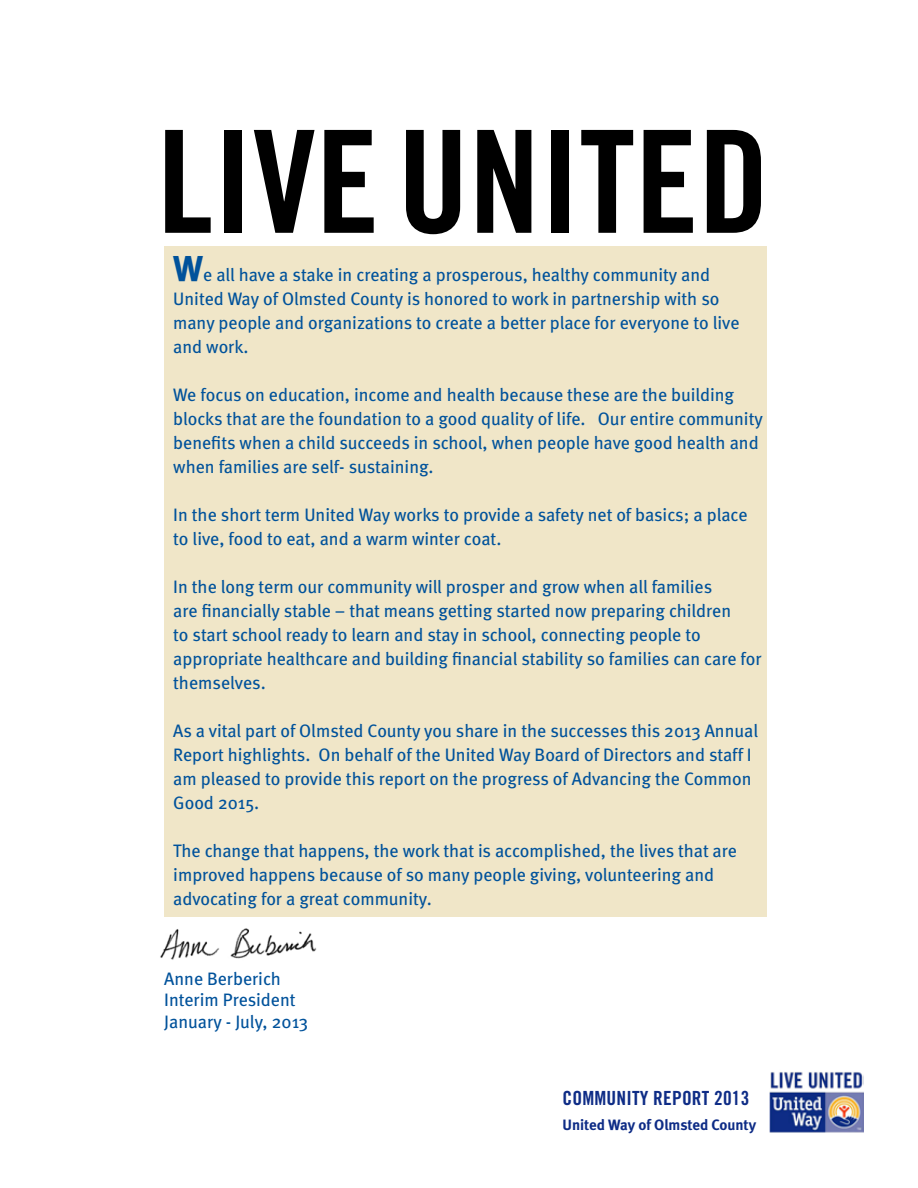
<style>
.page{position:relative;width:918px;height:1188px;background:#fff}
.page>*{position:absolute;margin:0;border:0;box-sizing:border-box;transform-origin:0 0}
.t1{font:142.5px "Trade Gothic Bold Cond Twenty";color:#000}
.t2{font:19.5px "Trade Gothic Bold Cond Twenty";letter-spacing:.01em;color:#0e2c86}
.t3{font:18px/24px "Meta";color:#00529b}
.t4{font:700 15px "Meta";color:#0e2c86}
.s1{font-weight:700;font-size:36px}
</style>
<div class="page">
<div style="left:164px;top:247px;width:603px;height:670px;background:#f0e6c8"></div>
<img style="left:770px;top:1072px;width:94px;height:61px">
<img style="left:160px;top:928px;width:157px;height:32px">
<h1 class="t1" style="left:158px;top:95px;width:614px">LIVE UNITED</h1>
<p class="t3" style="left:173px;top:263px;width:568px"><span class="s1">W</span>e all have a stake in creating a prosperous, healthy community and United Way of Olmsted County is honored to work in partnership with so many people and organizations to create a better place for everyone to live and work.</p>
<p class="t3" style="left:173px;top:383px;width:591px">We focus on education, income and health because these are the building blocks that are the foundation to a good quality of life. Our entire community benefits when a child succeeds in school, when people have good health and when families are self- sustaining.</p>
<p class="t3" style="left:173px;top:503px;width:576px">In the short term United Way works to provide a safety net of basics; a place to live, food to eat, and a warm winter coat.</p>
<p class="t3" style="left:173px;top:575px;width:590px">In the long term our community will prosper and grow when all families<br>are financially stable – that means getting started now preparing children<br>to start school ready to learn and stay in school, connecting people to appropriate healthcare and building financial stability so families can care for themselves.</p>
<p class="t3" style="left:173px;top:719px;width:587px">As a vital part of Olmsted County you share in the successes this 2013 Annual Report highlights. On behalf of the United Way Board of Directors and staff I am pleased to provide this report on the progress of Advancing the Common Good 2015.</p>
<p class="t3" style="left:173px;top:839px;width:565px">The change that happens, the work that is accomplished, the lives that are improved happens because of so many people giving, volunteering and advocating for a great community.</p>
<p class="t3" style="left:164px;top:968px;width:145px;line-height:21.6px">Anne Berberich<br>Interim President<br>January - July, 2013</p>
<p class="t2" style="left:562px;top:1086px;width:188px">COMMUNITY REPORT 2013</p>
<p class="t4" style="left:562px;top:1116px;width:195px">United Way of Olmsted County</p>
</div>
